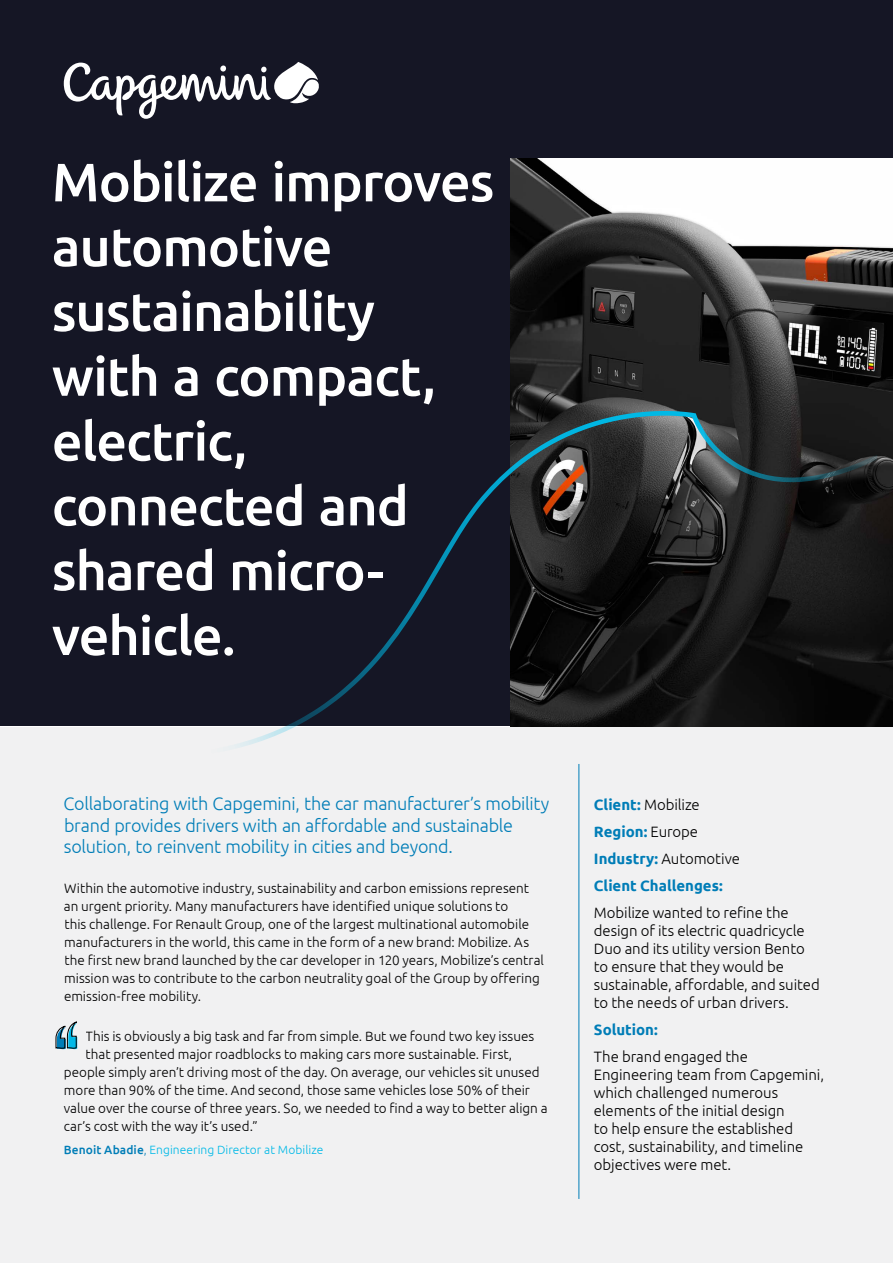
<style>
.page{position:relative;width:893px;height:1263px;background:#fff}
.page>*{position:absolute;margin:0;border:0;box-sizing:border-box;transform-origin:0 0}
.t1{font:500 54px/64.8px "Ubuntu";letter-spacing:-.02em;color:#fff}
.t2{font:300 18px/21.6px "Ubuntu";letter-spacing:-.015em;color:#007db7}
.t3{font:300 15px/18px "Ubuntu";letter-spacing:-.005em;color:#000}
.t4{font:700 15px/27px "Ubuntu";color:#007db7}
.t5{font:300 13.5px/18px "Ubuntu";color:#000}
.t6{font:300 12px "Ubuntu";letter-spacing:.005em;color:#00b9e7}
.s1{font-weight:500;color:#007db7}
.s2{color:#007db7}
.s3{font-weight:300;color:#000}
</style>
<div class="page">
<div style="left:0;top:0;width:893px;height:726px;background:#151625"></div>
<div style="left:0;top:727px;width:893px;height:536px;background:#f1f1f2"></div>
<img style="left:510px;top:158px;width:383px;height:568px">
<svg style="left:234px;top:411px;width:547px;height:337px"></svg>
<hr style="left:578px;top:764px;width:1px;height:435px;background:#007db7">
<svg style="left:56px;top:1021px;width:22px;height:29px"></svg>
<svg style="left:64px;top:62px;width:255px;height:57px"></svg>
<h1 class="t1" style="left:52px;top:148px;width:444px">Mobilize improves automotive sustainability with a compact, electric, connected and shared micro&shy;vehicle.</h1>
<h2 class="t2" style="left:64px;top:792px;width:487px">Collaborating with Capgemini, the car manufacturer’s mobility brand provides drivers with an affordable and sustainable solution, to reinvent mobility in cities and beyond.</h2>
<p class="t5" style="left:64px;top:879px;width:482px">Within the automotive industry, sustainability and carbon emissions represent an urgent priority. Many manufacturers have identified unique solutions to<br>this challenge. For Renault Group, one of the largest multinational automobile manufacturers in the world, this came in the form of a new brand: Mobilize. As the first new brand launched by the car developer in 120 years, Mobilize’s central mission was to contribute to the carbon neutrality goal of the Group by offering emission-free mobility.</p>
<p class="t5" style="left:85px;top:1026px;width:450px">This is obviously a big task and far from simple. But we found two key issues</p>
<p class="t5" style="left:85px;top:1044px;width:428px">that presented major roadblocks to making cars more sustainable. First,</p>
<p class="t5" style="left:64px;top:1062px;width:477px">people simply aren’t driving most of the day. On average, our vehicles sit unused</p>
<p class="t5" style="left:64px;top:1080px;width:468px">more than 90% of the time. And second, those same vehicles lose 50% of their</p>
<p class="t5" style="left:64px;top:1098px;width:485px">value over the course of three years. So, we needed to find a way to better align a</p>
<p class="t5" style="left:64px;top:1116px;width:195px">car’s cost with the way it’s used.”</p>
<p class="t6" style="left:64px;top:1143px;width:261px"><span class="s1">Benoit Abadie</span><span class="s2">,</span> Engineering Director at Mobilize</p>
<p class="t4" style="left:594px;top:790px;width:148px">Client: <span class="s3">Mobilize<br></span>Region: <span class="s3">Europe<br></span>Industry: <span class="s3">Automotive<br></span>Client Challenges:</p>
<p class="t3" style="left:594px;top:903px;width:227px">Mobilize wanted to refine the design of its electric quadricycle<br>Duo and its utility version Bento to ensure that they would be sustainable, affordable, and suited to the needs of urban drivers.</p>
<p class="t4" style="left:594px;top:1015px;width:66px">Solution:</p>
<p class="t3" style="left:594px;top:1047px;width:232px">The brand engaged the<br>Engineering team from Capgemini, which challenged numerous elements of the initial design<br>to help ensure the established cost, sustainability, and timeline objectives were met.</p>
</div>
